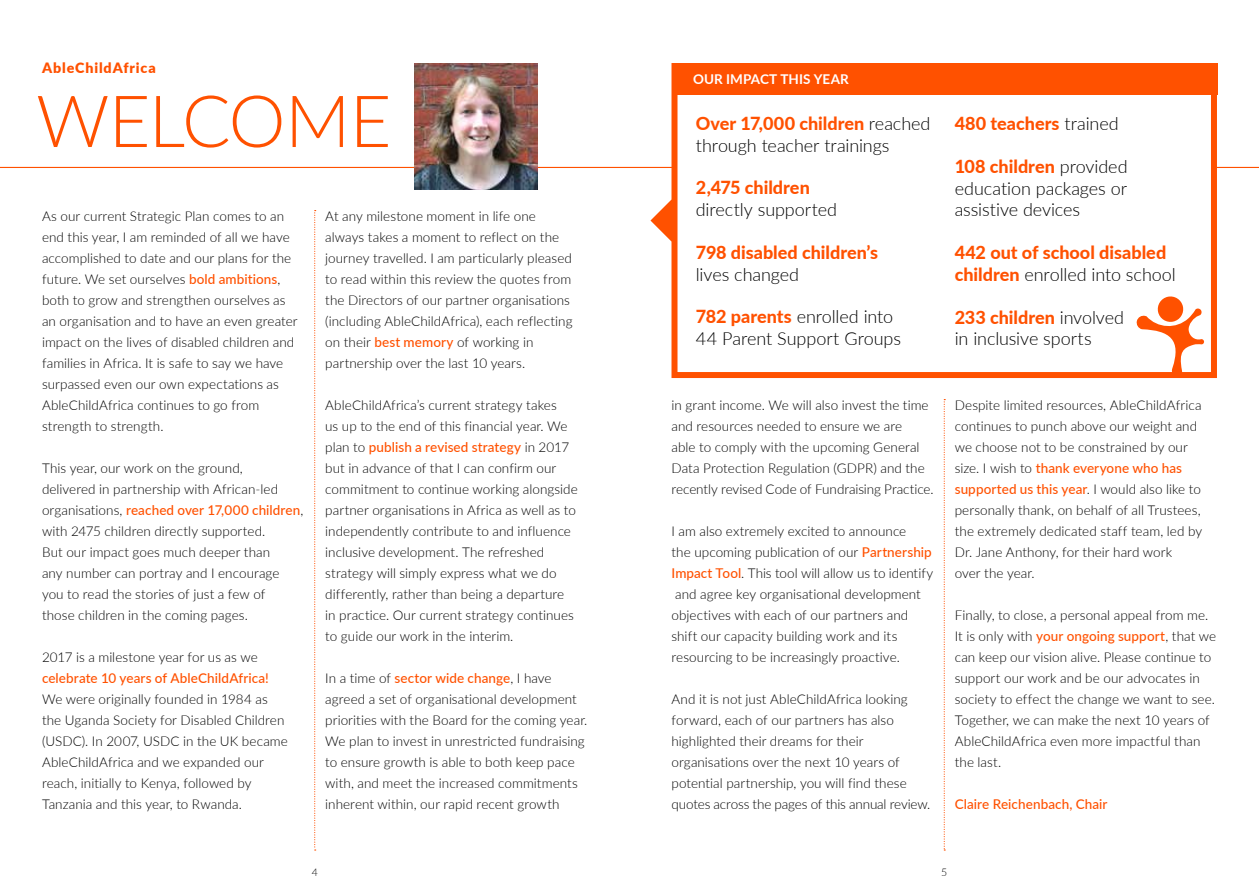
<style>
.page{position:relative;width:1259px;height:893px;background:#fff}
.page>*{position:absolute;margin:0;border:0;box-sizing:border-box;transform-origin:0 0}
.t1{font:300 72px "Lato";letter-spacing:-.015em;color:#ff5100}
.t2{font:300 18px/21.6px "Lato";letter-spacing:-.005em;color:#000}
.t3{font:800 18px/21.6px "Lato";color:#ff5100}
.t4{font:900 14.25px "Lato";letter-spacing:.06em;color:#ff5100}
.t5{font:300 13.5px/21px "Lato";letter-spacing:.005em;color:#000}
.t6{font:500 13.5px "Lato";letter-spacing:.005em;color:#ff5100}
.t7{font:700 13.5px "Lato";letter-spacing:.005em;color:#fff}
.t8{font:300 10.5px "Lato";color:#000}
.s1{font-weight:500;color:#ff5100}
.s2{font-weight:800;color:#ff5100}
.s3{font-weight:300;color:#000}
</style>
<div class="page">
<hr style="left:0;top:167px;width:1259px;height:1px;background:#ff5100">
<img style="left:414px;top:63px;width:124px;height:126px">
<svg style="left:650px;top:203px;width:18px;height:35px"></svg>
<svg style="left:668px;top:63px;width:552px;height:315px"></svg>
<svg style="left:314px;top:210px;width:2px;height:641px"></svg>
<svg style="left:943px;top:399px;width:2px;height:452px"></svg>
<div style="left:672px;top:63px;width:545px;height:32px;background:#ff5100"></div>
<svg style="left:1136px;top:295px;width:68px;height:81px"></svg>
<p class="t4" style="left:42px;top:57px;width:115px">AbleChildAfrica</p>
<h1 class="t1" style="left:36px;top:71px;width:357px">WELCOME</h1>
<p class="t5" style="left:42px;top:205px;width:257px">As our current Strategic Plan comes to an end this year, I am reminded of all we have accomplished to date and our plans for the future. We set ourselves <span class="s1">bold ambitions</span>, both to grow and strengthen ourselves as an organisation and to have an even greater impact on the lives of disabled children and families in Africa. It is safe to say we have surpassed even our own expectations as AbleChildAfrica continues to go from strength to strength.</p>
<p class="t5" style="left:42px;top:457px;width:263px">This year, our work on the ground,<br>delivered in partnership with African-led organisations, <span class="s1">reached over 17,000 children</span>, with 2475 children directly supported.<br>But our impact goes much deeper than<br>any number can portray and I encourage you to read the stories of just a few of<br>those children in the coming pages.</p>
<p class="t5" style="left:42px;top:646px;width:217px">2017 is a milestone year for us as we</p>
<p class="t6" style="left:42px;top:668px;width:228px">celebrate 10 years of AbleChildAfrica!</p>
<p class="t5" style="left:42px;top:688px;width:247px">We were originally founded in 1984 as the Uganda Society for Disabled Children (USDC). In 2007, USDC in the UK became AbleChildAfrica and we expanded our reach, initially to Kenya, followed by Tanzania and this year, to Rwanda.</p>
<p class="t5" style="left:325px;top:205px;width:249px">At any milestone moment in life one always takes a moment to reflect on the journey travelled. I am particularly pleased to read within this review the quotes from the Directors of our partner organisations (including AbleChildAfrica), each reflecting on their <span class="s1">best memory</span> of working in partnership over the last 10 years.</p>
<p class="t5" style="left:325px;top:394px;width:254px">AbleChildAfrica’s current strategy takes<br>us up to the end of this financial year. We plan to <span class="s1">publish a revised strategy</span> in 2017 but in advance of that I can confirm our commitment to continue working alongside partner organisations in Africa as well as to independently contribute to and influence inclusive development. The refreshed strategy will simply express what we do differently, rather than being a departure in practice. Our current strategy continues to guide our work in the interim.</p>
<p class="t5" style="left:325px;top:667px;width:264px">In a time of <span class="s1">sector wide change</span>, I have agreed a set of organisational development priorities with the Board for the coming year.<br>We plan to invest in unrestricted fundraising to ensure growth is able to both keep pace with, and meet the increased commitments inherent within, our rapid recent growth</p>
<p class="t7" style="left:693px;top:69px;width:157px">OUR IMPACT THIS YEAR</p>
<h2 class="t2" style="left:696px;top:112px;width:236px"><span class="s2">Over 17,000 children</span> reached through teacher trainings</h2>
<h2 class="t3" style="left:696px;top:176px;width:116px">2,475 children</h2>
<h2 class="t2" style="left:696px;top:198px;width:143px">directly supported</h2>
<h2 class="t3" style="left:696px;top:241px;width:184px">798 disabled children’s</h2>
<h2 class="t2" style="left:696px;top:263px;width:105px">lives changed</h2>
<h2 class="t2" style="left:696px;top:305px;width:207px"><span class="s2">782 parents</span> enrolled into<br>44 Parent Support Groups</h2>
<p class="t5" style="left:671px;top:394px;width:264px">in grant income. We will also invest the time and resources needed to ensure we are<br>able to comply with the upcoming General Data Protection Regulation (GDPR) and the recently revised Code of Fundraising Practice.</p>
<p class="t5" style="left:671px;top:520px;width:263px">I am also extremely excited to announce<br>the upcoming publication of our <span class="s1">Partnership Impact Tool</span>. This tool will allow us to identify and agree key organisational development objectives with each of our partners and shift our capacity building work and its resourcing to be increasingly proactive.</p>
<p class="t5" style="left:671px;top:688px;width:260px">And it is not just AbleChildAfrica looking forward, each of our partners has also highlighted their dreams for their organisations over the next 10 years of potential partnership, you will find these quotes across the pages of this annual review.</p>
<h2 class="t3" style="left:954px;top:112px;width:165px">480 teachers <span class="s3">trained</span></h2>
<h2 class="t2" style="left:954px;top:155px;width:174px;text-align:justify"><span class="s2">108 children</span> provided education packages or assistive devices</h2>
<h2 class="t3" style="left:954px;top:241px;width:223px">442 out of school disabled children <span class="s3">enrolled into school</span></h2>
<h2 class="t2" style="left:954px;top:306px;width:171px"><span class="s2">233 children</span> involved in inclusive sports</h2>
<p class="t5" style="left:954px;top:394px;width:249px">Despite limited resources, AbleChildAfrica continues to punch above our weight and we choose not to be constrained by our size. I wish to <span class="s1">thank everyone who has supported us this year</span>. I would also like to personally thank, on behalf of all Trustees, the extremely dedicated staff team, led by Dr. Jane Anthony, for their hard work<br>over the year.</p>
<p class="t5" style="left:954px;top:604px;width:263px">Finally, to close, a personal appeal from me.<br>It is only with <span class="s1">your ongoing support</span>, that we can keep our vision alive. Please continue to support our work and be our advocates in society to effect the change we want to see.<br>Together, we can make the next 10 years of AbleChildAfrica even more impactful than the last.</p>
<p class="t6" style="left:954px;top:794px;width:154px">Claire Reichenbach, Chair</p>
<p class="t8" style="left:312px;top:865px;width:8px">4</p>
<p class="t8" style="left:941px;top:864px;width:8px">5</p>
</div>
